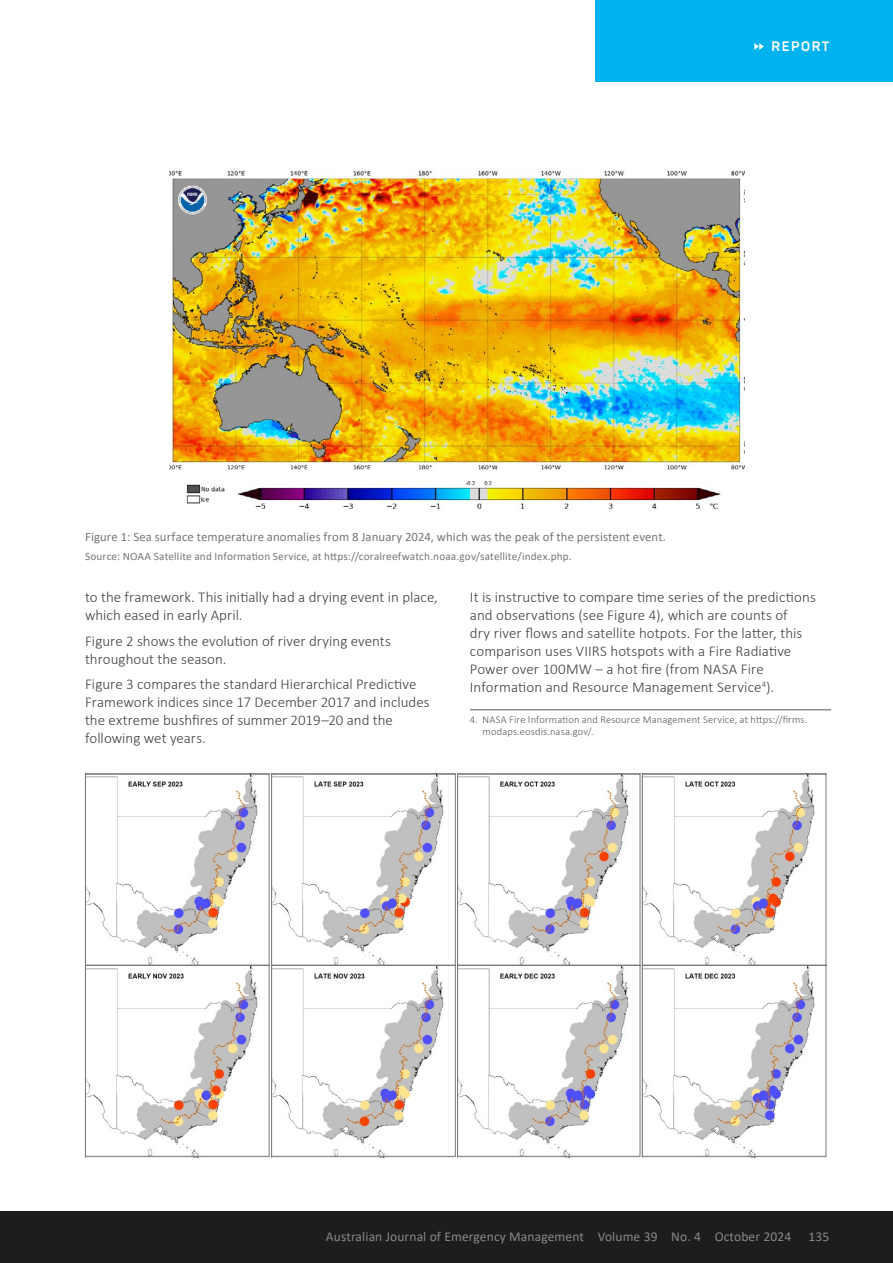
<style>
.page{position:relative;width:893px;height:1263px;background:#fff}
.page>*{position:absolute;margin:0;border:0;box-sizing:border-box;transform-origin:0 0}
.t1{font:300 15px/18px "Calibri";letter-spacing:.005em;color:#414042}
.t2{font:13.5px "Calibri";letter-spacing:.01em;color:#868788}
.t3{font:700 13.5px "Panton";letter-spacing:.11em;color:#fff}
.t4{font:12.75px "Calibri";letter-spacing:.005em;color:#77787b}
.t5{font:11.25px "Calibri";letter-spacing:.015em;color:#77787b}
.t6{font:300 10.5px/12px "Calibri";letter-spacing:.015em;color:#58595b}
</style>
<div class="page">
<div style="left:596px;top:0;width:297px;height:81px;background:#00b3ef"></div>
<svg style="left:754px;top:43px;width:10px;height:7px"></svg>
<div style="left:0;top:1212px;width:893px;height:51px;background:#1d1d1f"></div>
<img style="left:170px;top:170px;width:575px;height:339px">
<hr style="left:470px;top:709px;width:361px;height:1px;background:#58595b">
<img style="left:87px;top:774px;width:542px;height:383px">
<img style="left:644px;top:774px;width:183px;height:383px">
<div style="left:85px;top:774px;width:184px;height:192px;border:1px solid #77787b"></div>
<div style="left:271px;top:774px;width:185px;height:192px;border:1px solid #77787b"></div>
<div style="left:457px;top:774px;width:183px;height:192px;border:1px solid #77787b"></div>
<div style="left:642px;top:774px;width:184px;height:192px;border:1px solid #77787b"></div>
<div style="left:85px;top:965px;width:184px;height:192px;border:1px solid #77787b"></div>
<div style="left:271px;top:965px;width:185px;height:192px;border:1px solid #77787b"></div>
<div style="left:457px;top:965px;width:183px;height:192px;border:1px solid #77787b"></div>
<div style="left:642px;top:965px;width:184px;height:192px;border:1px solid #77787b"></div>
<p class="t3" style="left:772px;top:38px;width:59px">REPORT</p>
<p class="t4" style="left:85px;top:528px;width:582px">Figure 1: Sea surface temperature anomalies from 8 January 2024, which was the peak of the persistent event.</p>
<p class="t5" style="left:85px;top:548px;width:488px">Source: NOAA Satellite and Information Service, at https://coralreefwatch.noaa.gov/satellite/index.php.</p>
<p class="t1" style="left:85px;top:588px;width:354px">to the framework. This initially had a drying event in place, which eased in early April.</p>
<p class="t1" style="left:85px;top:632px;width:307px">Figure 2 shows the evolution of river drying events throughout the season.</p>
<p class="t1" style="left:85px;top:675px;width:346px">Figure 3 compares the standard Hierarchical Predictive Framework indices since 17 December 2017 and includes the extreme bushfires of summer 2019–20 and the following wet years.</p>
<p class="t1" style="left:470px;top:588px;width:347px">It is instructive to compare time series of the predictions and observations (see Figure 4), which are counts of<br>dry river flows and satellite hotpots. For the latter, this comparison uses VIIRS hotspots with a Fire Radiative Power over 100MW – a hot fire (from NASA Fire Information and Resource Management Service<sup>4</sup>).</p>
<p class="t6" style="left:483px;top:713px;width:326px;text-indent:-13px">4. NASA Fire Information and Resource Management Service, at https://firms. modaps.eosdis.nasa.gov/.</p>
<p class="t2" style="left:326px;top:1227px;width:467px">Australian Journal of Emergency Management Volume 39 No. 4 October 2024</p>
<p class="t2" style="left:808px;top:1227px;width:22px">135</p>
</div>
